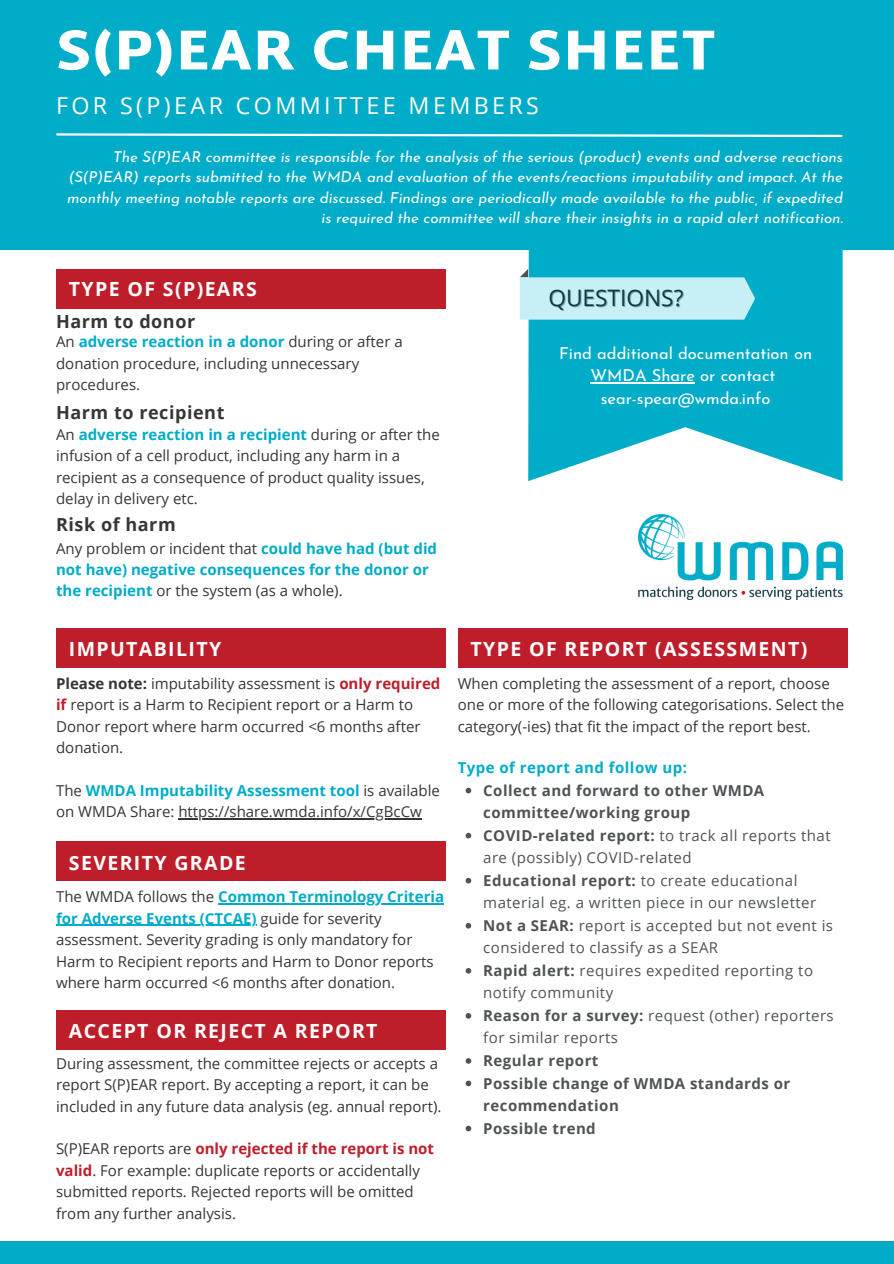
<style>
.page{position:relative;width:894px;height:1264px;background:#fff}
.page>*{position:absolute;margin:0;border:0;box-sizing:border-box;transform-origin:0 0}
.t1{font:900 57px "Martel Sans";letter-spacing:.02em;color:#fff}
.t2{font:23.25px "Open Sans";letter-spacing:.145em;color:#fffff7}
.t3{font:22.65px "Open Sans";color:#133742}
.t4{font:700 19.5px "Open Sans";letter-spacing:.07em;color:#fff}
.t5{font:700 18px "Open Sans";letter-spacing:.03em;color:#363633}
.t6{font:16.5px/22.5px "Josefin Sans";color:#fff;text-align:center}
.t7{font:15px/21.5px "Open Sans";color:#363633}
.t8{font:italic 15px/20.2px "Josefin Sans";color:#fff;text-align:right}
.t9{font:15px/22.5px "Open Sans";letter-spacing:.03em;color:#4e5456}
.t10{font:700 15px/22.5px "Open Sans";letter-spacing:.03em;color:#4e5456}
.t11{font:700 15px/21.5px "Open Sans";color:#00acc8}
.t12{font:700 15px "Open Sans";letter-spacing:.03em;color:#00acc8}
.s1{font-weight:700;color:#00acc8}
.s2{font-weight:400;color:#363633}
.s3{font-weight:700}
.s4{font-weight:700;color:#be1e2a}
</style>
<div class="page">
<div style="left:0;top:0;width:893px;height:250px;background:#00acc8"></div>
<div style="left:0;top:1241px;width:893px;height:22px;background:#00acc8"></div>
<svg style="left:528px;top:250px;width:314px;height:231px;background:#24b7cf"></svg>
<svg style="left:56px;top:133px;width:787px;height:5px"></svg>
<svg style="left:519px;top:269px;width:236px;height:51px;background:#a2e2ed"></svg>
<div style="left:56px;top:269px;width:390px;height:39px;background:#be1e2a"></div>
<img style="left:638px;top:514px;width:204px;height:85px">
<hr style="left:590px;top:382px;width:104px;height:1px;background:#fff">
<div style="left:56px;top:628px;width:390px;height:39px;background:#be1e2a"></div>
<hr style="left:178px;top:818px;width:244px;height:1px;background:#363633">
<div style="left:457px;top:628px;width:390px;height:39px;background:#be1e2a"></div>
<svg style="left:465px;top:787px;width:6px;height:6px"></svg>
<svg style="left:465px;top:832px;width:6px;height:6px"></svg>
<svg style="left:465px;top:877px;width:6px;height:6px"></svg>
<svg style="left:465px;top:923px;width:6px;height:5px"></svg>
<svg style="left:465px;top:968px;width:6px;height:5px"></svg>
<svg style="left:465px;top:1013px;width:6px;height:5px"></svg>
<svg style="left:465px;top:1058px;width:6px;height:5px"></svg>
<svg style="left:465px;top:1080px;width:6px;height:6px"></svg>
<svg style="left:465px;top:1125px;width:6px;height:6px"></svg>
<div style="left:56px;top:841px;width:390px;height:40px;background:#be1e2a"></div>
<hr style="left:218px;top:903px;width:226px;height:1px;background:#00acc8">
<hr style="left:56px;top:924px;width:200px;height:2px;background:#00acc8">
<div style="left:56px;top:1010px;width:390px;height:40px;background:#be1e2a"></div>
<p class="t1" style="left:56px;top:16px;width:660px">S(P)EAR CHEAT SHEET</p>
<p class="t2" style="left:56px;top:89px;width:484px">FOR S(P)EAR COMMITTEE MEMBERS</p>
<p class="t8" style="left:67px;top:148px;width:777px">The S(P)EAR committee is responsible for the analysis of the serious (product) events and adverse reactions (S(P)EAR) reports submitted to the WMDA and evaluation of the events/reactions imputability and impact. At the monthly meeting notable reports are discussed. Findings are periodically made available to the public, if expedited is required the committee will share their insights in a rapid alert notification.</p>
<p class="t4" style="left:69px;top:275px;width:189px">TYPE OF S(P)EARS</p>
<p class="t5" style="left:56px;top:309px;width:141px">Harm to donor</p>
<p class="t7" style="left:56px;top:331px;width:348px">An <span class="s1">adverse reaction in a donor</span> during or after a donation procedure, including unnecessary procedures.</p>
<p class="t7" style="left:56px;top:423px;width:385px">An <span class="s1">adverse reaction in a recipient</span> during or after the infusion of a cell product, including any harm in a recipient as a consequence of product quality issues, delay in delivery etc.</p>
<p class="t5" style="left:56px;top:400px;width:170px">Harm to recipient</p>
<p class="t5" style="left:56px;top:512px;width:121px">Risk of harm</p>
<p class="t11" style="left:56px;top:537px;width:382px"><span class="s2">Any problem or incident that</span> could have had (but did not have) negative consequences for the donor or the recipient <span class="s2">or the system (as a whole).</span></p>
<p class="t3" style="left:548px;top:282px;width:136px">QUESTIONS?</p>
<p class="t6" style="left:559px;top:343px;width:254px">Find additional documentation on<br>WMDA Share or contact</p>
<p class="t6" style="left:600px;top:388px;width:171px">sear-spear@wmda.info</p>
<p class="t4" style="left:69px;top:635px;width:154px">IMPUTABILITY</p>
<p class="t7" style="left:56px;top:672px;width:385px"><span class="s3">Please note:</span> imputability assessment is <span class="s4">only required if</span> report is a Harm to Recipient report or a Harm to Donor report where harm occurred &lt;6 months after donation.</p>
<p class="t7" style="left:56px;top:779px;width:385px">The <span class="s1">WMDA Imputability Assessment tool</span> is available on WMDA Share: https://share.wmda.info/x/CgBcCw</p>
<p class="t4" style="left:69px;top:848px;width:178px">SEVERITY GRADE</p>
<p class="t7" style="left:56px;top:885px;width:389px">The WMDA follows the <span class="s1">Common Terminology Criteria for Adverse Events (CTCAE)</span> guide for severity assessment. Severity grading is only mandatory for Harm to Recipient reports and Harm to Donor reports where harm occurred &lt;6 months after donation.</p>
<p class="t4" style="left:69px;top:1017px;width:310px">ACCEPT OR REJECT A REPORT</p>
<p class="t7" style="left:56px;top:1052px;width:387px">During assessment, the committee rejects or accepts a report S(P)EAR report. By accepting a report, it can be included in any future data analysis (eg. annual report).</p>
<p class="t7" style="left:56px;top:1137px;width:379px">S(P)EAR reports are <span class="s4">only rejected if the report is not valid</span>. For example: duplicate reports or accidentally submitted reports. Rejected reports will be omitted from any further analysis.</p>
<p class="t4" style="left:470px;top:635px;width:338px">TYPE OF REPORT (ASSESSMENT)</p>
<p class="t7" style="left:457px;top:672px;width:388px">When completing the assessment of a report, choose one or more of the following categorisations. Select the category(-ies) that fit the impact of the report best.</p>
<p class="t12" style="left:457px;top:757px;width:231px">Type of report and follow up:</p>
<p class="t10" style="left:483px;top:778px;width:282px">Collect and forward to other WMDA committee/working group</p>
<p class="t9" style="left:483px;top:823px;width:349px"><span class="s3">COVID-related report:</span> to track all reports that are (possibly) COVID-related</p>
<p class="t9" style="left:483px;top:868px;width:334px"><span class="s3">Educational report:</span> to create educational material eg. a written piece in our newsletter</p>
<p class="t9" style="left:483px;top:913px;width:351px"><span class="s3">Not a SEAR:</span> report is accepted but not event is considered to classify as a SEAR</p>
<p class="t9" style="left:483px;top:958px;width:331px"><span class="s3">Rapid alert:</span> requires expedited reporting to notify community</p>
<p class="t9" style="left:483px;top:1003px;width:352px"><span class="s3">Reason for a survey:</span> request (other) reporters for similar reports</p>
<p class="t10" style="left:483px;top:1048px;width:117px">Regular report</p>
<p class="t10" style="left:483px;top:1071px;width:308px">Possible change of WMDA standards or recommendation</p>
<p class="t10" style="left:483px;top:1116px;width:114px">Possible trend</p>
</div>
